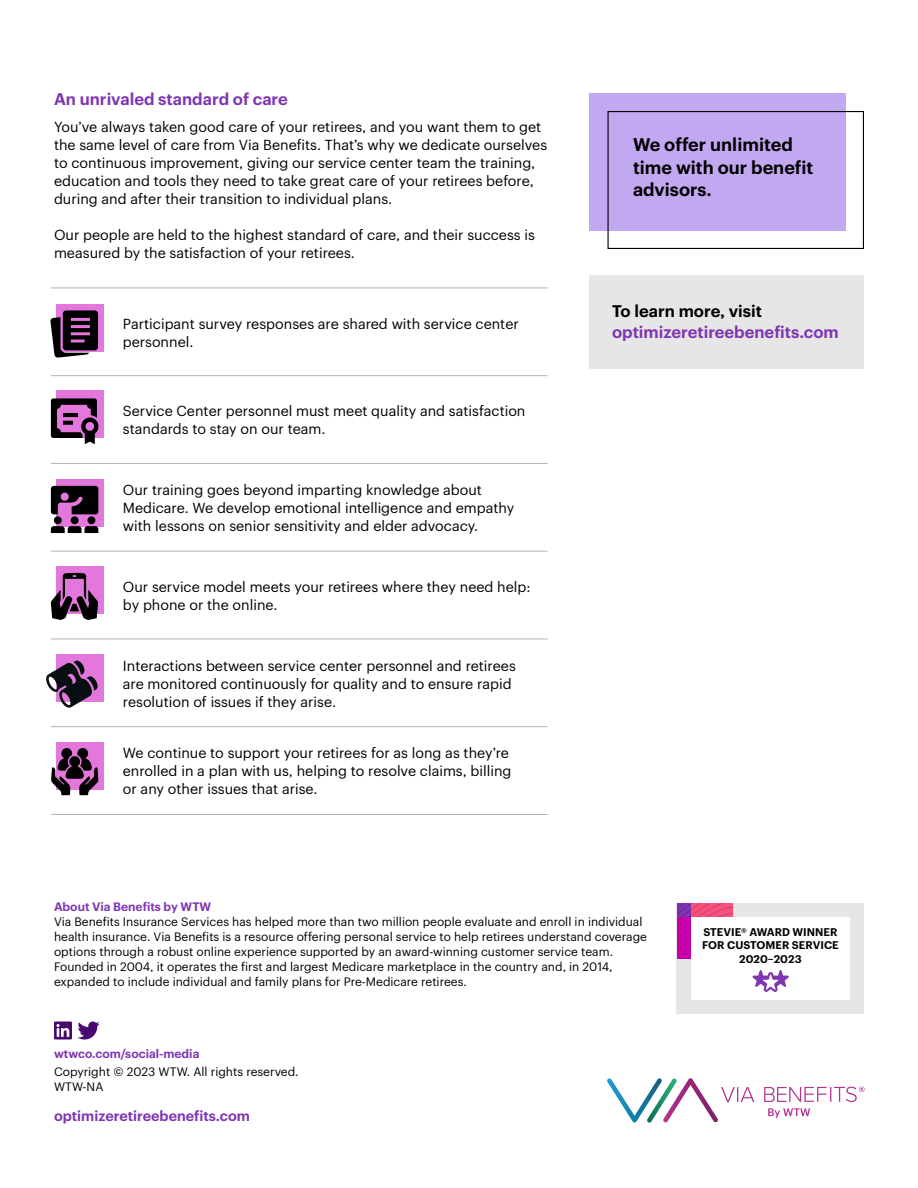
<style>
.page{position:relative;width:918px;height:1188px;background:#fff}
.page>*{position:absolute;margin:0;border:0;box-sizing:border-box;transform-origin:0 0}
.t1{font:600 18px/22.5px "Graphik";color:#000}
.Callout_12_15{font:600 16.5px/21px "Graphik";color:#7f35b2}
.Body_subhead_L1_11_1{font:600 16.5px "Graphik";color:#7f35b2}
.Body_9_5_12{font:14.25px/18px "Graphik";color:#000}
.CTA_cover_9_5_12{font:600 14.25px "Graphik";color:#7f35b2}
.Caption_no_space_8_1{font:12px/15px "Graphik";color:#000}
.CTA_8_10{font:600 12px "Graphik";color:#7f35b2}
.Caption_subhead_8_10{font:600 12px "Graphik";color:#7f35b2}
.Caption_8_10{font:12px "Graphik";color:#000}
.Caption_no_space_8_1-2{font:600 10.95px/13.5px "Graphik";letter-spacing:.005em;color:#000}
.s1{color:#000}
</style>
<div class="page">
<div style="left:608px;top:111px;width:256px;height:138px;border:1px solid #000"></div>
<div style="left:590px;top:93px;width:256px;height:138px;background:#c2a8f0"></div>
<div style="left:590px;top:276px;width:274px;height:93px;background:#e6e6e6"></div>
<svg style="left:54px;top:1022px;width:46px;height:18px"></svg>
<svg style="left:764px;top:1087px;width:101px;height:15px"></svg>
<svg style="left:607px;top:1078px;width:147px;height:45px"></svg>
<svg style="left:768px;top:1108px;width:42px;height:10px"></svg>
<div style="left:677px;top:903px;width:187px;height:111px;background:#e6e6e6"></div>
<svg style="left:677px;top:903px;width:56px;height:56px"></svg>
<div style="left:691px;top:917px;width:159px;height:83px;background:#fff"></div>
<svg style="left:752px;top:970px;width:37px;height:22px"></svg>
<hr style="left:51px;top:288px;width:497px;height:1px;background:#b3b3b3">
<hr style="left:51px;top:375px;width:497px;height:1px;background:#b3b3b3">
<hr style="left:51px;top:463px;width:497px;height:1px;background:#b3b3b3">
<hr style="left:51px;top:551px;width:497px;height:1px;background:#b3b3b3">
<hr style="left:51px;top:639px;width:497px;height:1px;background:#b3b3b3">
<hr style="left:51px;top:726px;width:497px;height:1px;background:#b3b3b3">
<hr style="left:51px;top:814px;width:497px;height:1px;background:#b3b3b3">
<div style="left:57px;top:391px;width:47px;height:47px;background:#e377dc"></div>
<div style="left:57px;top:304px;width:47px;height:48px;background:#e377dc"></div>
<div style="left:57px;top:480px;width:47px;height:47px;background:#e377dc"></div>
<div style="left:57px;top:567px;width:47px;height:47px;background:#e377dc"></div>
<div style="left:57px;top:742px;width:47px;height:47px;background:#e377dc"></div>
<div style="left:57px;top:655px;width:47px;height:47px;background:#e377dc"></div>
<svg style="left:51px;top:573px;width:47px;height:47px"></svg>
<svg style="left:50px;top:310px;width:48px;height:48px"></svg>
<svg style="left:51px;top:398px;width:47px;height:46px"></svg>
<div style="left:54px;top:516px;width:8px;height:8px;background:#000;border-radius:50%"></div>
<div style="left:71px;top:516px;width:8px;height:8px;background:#000;border-radius:50%"></div>
<div style="left:87px;top:516px;width:8px;height:8px;background:#000;border-radius:50%"></div>
<svg style="left:51px;top:526px;width:47px;height:7px"></svg>
<svg style="left:51px;top:486px;width:47px;height:28px"></svg>
<svg style="left:46px;top:660px;width:52px;height:48px"></svg>
<svg style="left:51px;top:748px;width:47px;height:47px"></svg>
<p class="Body_subhead_L1_11_1" style="left:54px;top:86px;width:235px">An unrivaled standard of care</p>
<p class="Body_9_5_12" style="left:54px;top:116px;width:495px">You’ve always taken good care of your retirees, and you want them to get the same level of care from Via Benefits. That’s why we dedicate ourselves to continuous improvement, giving our service center team the training, education and tools they need to take great care of your retirees before, during and after their transition to individual plans.</p>
<p class="Body_9_5_12" style="left:54px;top:224px;width:483px">Our people are held to the highest standard of care, and their success is measured by the satisfaction of your retirees.</p>
<p class="Body_9_5_12" style="left:123px;top:313px;width:397px">Participant survey responses are shared with service center personnel.</p>
<p class="Body_9_5_12" style="left:123px;top:401px;width:404px">Service Center personnel must meet quality and satisfaction standards to stay on our team.</p>
<p class="Body_9_5_12" style="left:123px;top:480px;width:393px">Our training goes beyond imparting knowledge about<br>Medicare. We develop emotional intelligence and empathy with lessons on senior sensitivity and elder advocacy.</p>
<p class="Body_9_5_12" style="left:123px;top:576px;width:409px">Our service model meets your retirees where they need help: by phone or the online.</p>
<p class="Body_9_5_12" style="left:123px;top:655px;width:394px">Interactions between service center personnel and retirees are monitored continuously for quality and to ensure rapid resolution of issues if they arise.</p>
<p class="Body_9_5_12" style="left:123px;top:743px;width:390px">We continue to support your retirees for as long as they’re enrolled in a plan with us, helping to resolve claims, billing or any other issues that arise.</p>
<p class="t1" style="left:633px;top:132px;width:182px">We offer unlimited time with our benefit advisors.</p>
<p class="Callout_12_15" style="left:612px;top:299px;width:228px"><span class="s1">To learn more, visit </span>optimizeretireebenefits.com</p>
<p class="Caption_subhead_8_10" style="left:54px;top:897px;width:159px">About Via Benefits by WTW</p>
<p class="Caption_no_space_8_1" style="left:54px;top:913px;width:595px">Via Benefits Insurance Services has helped more than two million people evaluate and enroll in individual health insurance. Via Benefits is a resource offering personal service to help retirees understand coverage options through a robust online experience supported by an award-winning customer service team.<br>Founded in 2004, it operates the first and largest Medicare marketplace in the country and, in 2014, expanded to include individual and family plans for Pre-Medicare retirees.</p>
<p class="Caption_no_space_8_1-2" style="left:702px;top:924px;width:138px">STEVIE® AWARD WINNER<br>FOR CUSTOMER SERVICE</p>
<p class="Caption_no_space_8_1-2" style="left:739px;top:951px;width:64px">2020–2023</p>
<p class="CTA_8_10" style="left:54px;top:1044px;width:147px">wtwco.com/social-media</p>
<p class="Caption_no_space_8_1" style="left:54px;top:1063px;width:246px">Copyright © 2023 WTW. All rights reserved.</p>
<p class="Caption_8_10" style="left:54px;top:1077px;width:51px">WTW-NA</p>
<p class="CTA_cover_9_5_12" style="left:54px;top:1104px;width:197px">optimizeretireebenefits.com</p>
</div>
